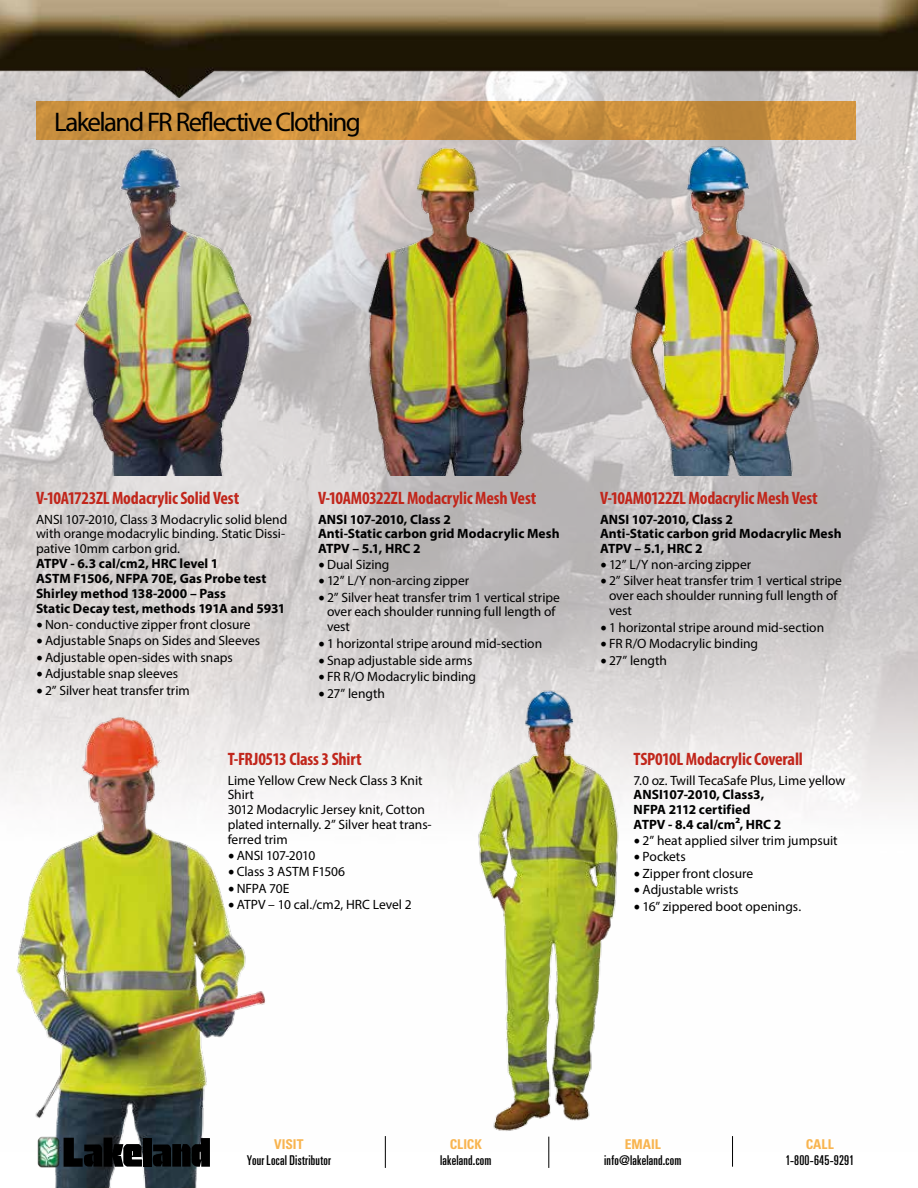
<style>
.page{position:relative;width:918px;height:1188px;background:#fff}
.page>*{position:absolute;margin:0;border:0;box-sizing:border-box;transform-origin:0 0}
.t1{font:27px "Myriad Pro";letter-spacing:-.06em;color:#000}
.t2{font:700 condensed 18px "Myriad Pro";letter-spacing:-.01em;color:#c1261b}
.t3{font:13.5px/15px "Myriad Pro";color:#000}
.t4{font:700 13.5px/15px "Myriad Pro";letter-spacing:.005em;color:#000}
.t5{font:ultra-condensed 13.5px "Univers LT Std";letter-spacing:.015em;color:#000}
.t6{font:700 condensed 13.5px "Univers";letter-spacing:.005em;color:#f8b44f}
.t7{font:13.5px "Myriad Pro";letter-spacing:-.02em;color:#000}
.s1{font-family:"Minion Pro";font-size:18px}
</style>
<div class="page">
<img style="left:0;top:97px;width:918px;height:1055px">
<img style="left:72px;top:146px;width:183px;height:329px">
<img style="left:364px;top:142px;width:169px;height:333px">
<img style="left:624px;top:140px;width:207px;height:335px">
<img style="left:0;top:703px;width:278px;height:485px">
<img style="left:471px;top:681px;width:153px;height:455px">
<img style="left:0;top:0;width:918px;height:97px">
<svg style="left:64px;top:1138px;width:78px;height:29px;background:#1f2224"></svg>
<div style="left:143px;top:1138px;width:9px;height:29px;background:#000"></div>
<svg style="left:152px;top:1138px;width:58px;height:29px;background:#0d1215"></svg>
<img style="left:36px;top:1137px;width:24px;height:31px">
<hr style="left:385px;top:1136px;width:1px;height:32px;background:#000">
<hr style="left:732px;top:1136px;width:1px;height:31px;background:#000">
<hr style="left:548px;top:1137px;width:1px;height:31px;background:#000">
<svg style="left:36px;top:102px;width:819px;height:38px;background:#ca903e"></svg>
<h1 class="t1" style="left:54px;top:105px;width:309px">Lakeland FR Reflective Clothing</h1>
<h2 class="t2" style="left:36px;top:487px;width:205px">V-10A1723ZL Modacrylic Solid Vest</h2>
<p class="t3" style="left:36px;top:511px;width:253px">ANSI 107-2010, Class 3 Modacrylic solid blend with orange modacrylic binding. Static Dissi&shy;pative 10mm carbon grid.</p>
<p class="t4" style="left:36px;top:556px;width:251px">ATPV - 6.3 cal/cm2, HRC level 1<br>ASTM F1506, NFPA 70E, Gas Probe test Shirley method 138-2000 – Pass<br>Static Decay test, methods 191A and 5931</p>
<p class="t3" style="left:36px;top:616px;width:216px"><span class="s1">•</span>Non- conductive zipper front closure</p>
<p class="t3" style="left:36px;top:633px;width:226px"><span class="s1">•</span>Adjustable Snaps on Sides and Sleeves</p>
<p class="t3" style="left:36px;top:649px;width:198px"><span class="s1">•</span>Adjustable open-sides with snaps</p>
<p class="t3" style="left:36px;top:666px;width:144px"><span class="s1">•</span>Adjustable snap sleeves</p>
<p class="t3" style="left:36px;top:682px;width:155px"><span class="s1">•</span> 2” Silver heat transfer trim</p>
<h2 class="t2" style="left:318px;top:487px;width:220px">V-10AM0322ZL Modacrylic Mesh Vest</h2>
<p class="t4" style="left:318px;top:511px;width:243px">ANSI 107-2010, Class 2<br>Anti-Static carbon grid Modacrylic Mesh<br>ATPV – 5.1, HRC 2</p>
<p class="t3" style="left:318px;top:556px;width:73px"><span class="s1">•</span>Dual Sizing</p>
<p class="t3" style="left:318px;top:573px;width:153px"><span class="s1">•</span> 12” L/Y non-arcing zipper</p>
<p class="t3" style="left:327px;top:589px;width:235px;text-indent:-9px"><span class="s1">•</span> 2” Silver heat transfer trim 1 vertical stripe over each shoulder running full length of vest</p>
<p class="t3" style="left:318px;top:636px;width:226px"><span class="s1">•</span> 1 horizontal stripe around mid-section</p>
<p class="t3" style="left:318px;top:652px;width:156px"><span class="s1">•</span> Snap adjustable side arms</p>
<p class="t3" style="left:318px;top:669px;width:160px"><span class="s1">•</span> FR R/O Modacrylic binding</p>
<p class="t3" style="left:318px;top:685px;width:69px"><span class="s1">•</span> 27” length</p>
<h2 class="t2" style="left:228px;top:748px;width:135px">T-FRJ0513 Class 3 Shirt</h2>
<p class="t3" style="left:228px;top:772px;width:206px">Lime Yellow Crew Neck Class 3 Knit<br>Shirt<br>3012 Modacrylic Jersey knit, Cotton plated internally. 2” Silver heat trans&shy;ferred trim</p>
<p class="t7" style="left:228px;top:847px;width:89px"><span class="s1">•</span> ANSI 107-2010</p>
<p class="t3" style="left:228px;top:864px;width:119px"><span class="s1">•</span> Class 3 ASTM F1506</p>
<p class="t3" style="left:228px;top:880px;width:63px"><span class="s1">•</span>NFPA 70E</p>
<p class="t3" style="left:228px;top:897px;width:186px"><span class="s1">•</span>ATPV – 10 cal./cm2, HRC Level 2</p>
<h2 class="t2" style="left:600px;top:487px;width:219px">V-10AM0122ZL Modacrylic Mesh Vest</h2>
<p class="t4" style="left:600px;top:511px;width:243px">ANSI 107-2010, Class 2<br>Anti-Static carbon grid Modacrylic Mesh<br>ATPV – 5.1, HRC 2</p>
<p class="t3" style="left:600px;top:556px;width:153px"><span class="s1">•</span> 12” L/Y non-arcing zipper</p>
<p class="t3" style="left:609px;top:573px;width:235px;text-indent:-9px"><span class="s1">•</span> 2” Silver heat transfer trim 1 vertical stripe over each shoulder running full length of vest</p>
<p class="t3" style="left:600px;top:619px;width:226px"><span class="s1">•</span> 1 horizontal stripe around mid-section</p>
<p class="t3" style="left:600px;top:636px;width:160px"><span class="s1">•</span> FR R/O Modacrylic binding</p>
<p class="t3" style="left:600px;top:652px;width:69px"><span class="s1">•</span> 27” length</p>
<h2 class="t2" style="left:634px;top:748px;width:171px">TSP010L Modacrylic Coverall</h2>
<p class="t3" style="left:634px;top:772px;width:213px">7.0 oz. Twill TecaSafe Plus, Lime yellow</p>
<p class="t4" style="left:634px;top:787px;width:149px">ANSI107-2010, Class3,<br>NFPA 2112 certified<br>ATPV - 8.4 cal/cm², HRC 2</p>
<p class="t3" style="left:634px;top:832px;width:206px"><span class="s1">•</span> 2” heat applied silver trim jumpsuit</p>
<p class="t3" style="left:634px;top:849px;width:54px"><span class="s1">•</span> Pockets</p>
<p class="t3" style="left:634px;top:865px;width:121px"><span class="s1">•</span> Zipper front closure</p>
<p class="t3" style="left:634px;top:882px;width:107px"><span class="s1">•</span>Adjustable wrists</p>
<p class="t3" style="left:634px;top:898px;width:169px"><span class="s1">•</span> 16” zippered boot openings.</p>
<p class="t6" style="left:274px;top:1136px;width:31px">VISIT</p>
<p class="t5" style="left:247px;top:1152px;width:86px">Your Local Distributor</p>
<p class="t6" style="left:450px;top:1135px;width:34px">CLICK</p>
<p class="t5" style="left:440px;top:1152px;width:53px">lakeland.com</p>
<p class="t6" style="left:625px;top:1135px;width:38px">EMAIL</p>
<p class="t5" style="left:604px;top:1152px;width:79px">info@lakeland.com</p>
<p class="t6" style="left:806px;top:1136px;width:30px">CALL</p>
<p class="t5" style="left:785px;top:1153px;width:70px">1-800-645-9291</p>
</div>
